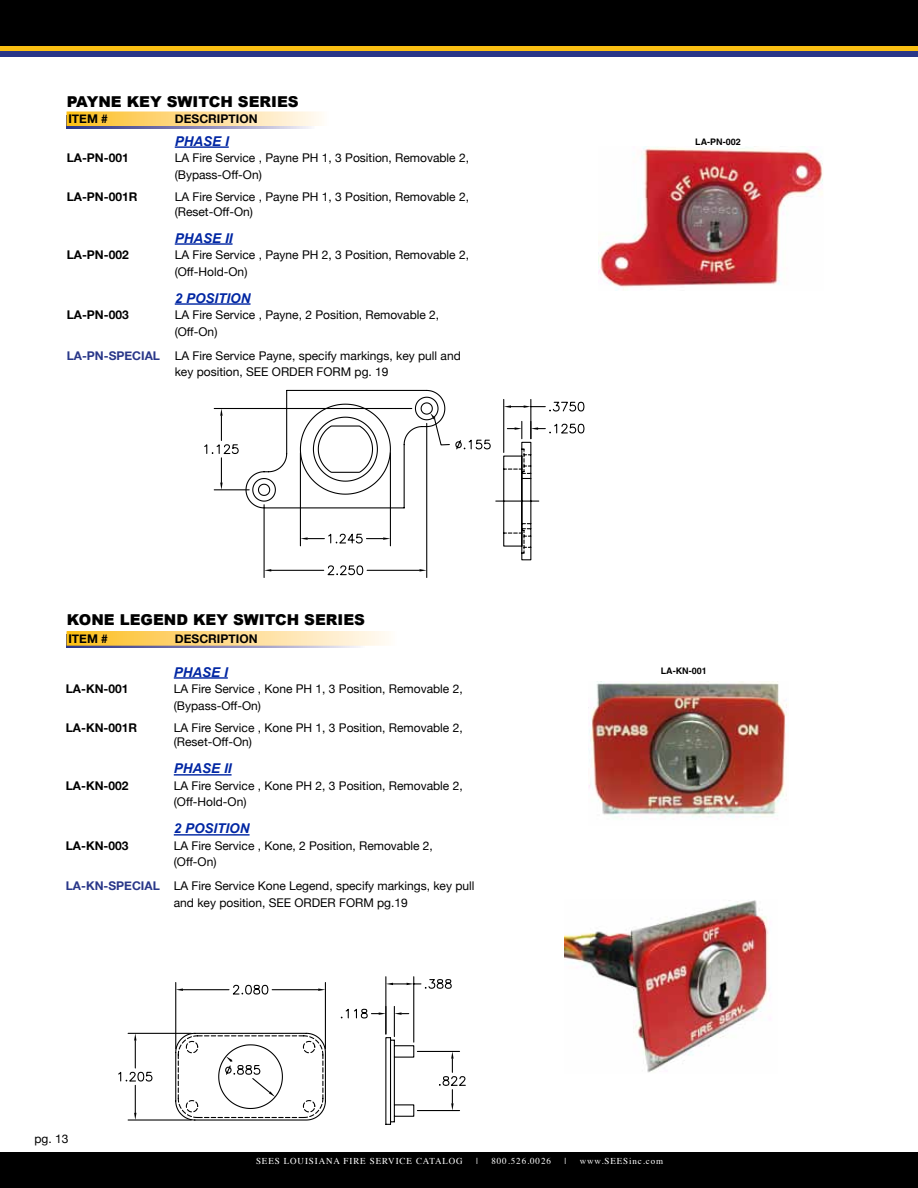
<style>
.page{position:relative;width:918px;height:1188px;background:#fff}
.page>*{position:absolute;margin:0;border:0;box-sizing:border-box;transform-origin:0 0}
.t1{font:900 15px "Arial";color:#000}
.t2{font:italic 700 13.5px "Arial";color:#0026a3}
.t3{font:12px/16.5px "Helvetica Neue";color:#000}
.t4{font:700 12px "Helvetica Neue";color:#000}
.t5{font:9px "Times";letter-spacing:.1em;color:#fff}
.t6{font:700 9px "Helvetica";color:#000}
.s1{font-weight:700;color:#293789}
</style>
<div class="page">
<svg style="left:0;top:50px;width:918px;height:6px;background:#4c4d75"></svg>
<div style="left:0;top:0;width:918px;height:50px;background:linear-gradient(to right,#fbbf12,#fbbf12)"></div>
<div style="left:0;top:1153px;width:918px;height:35px;background:#000"></div>
<div style="left:0;top:0;width:918px;height:45px;background:#000"></div>
<svg style="left:204px;top:389px;width:381px;height:189px"></svg>
<svg style="left:118px;top:976px;width:348px;height:149px"></svg>
<img style="left:598px;top:147px;width:225px;height:143px">
<img style="left:588px;top:681px;width:199px;height:137px">
<img style="left:564px;top:900px;width:207px;height:173px">
<hr style="left:175px;top:146px;width:54px;height:2px;background:#0026a3">
<hr style="left:175px;top:243px;width:58px;height:2px;background:#0026a3">
<hr style="left:175px;top:303px;width:76px;height:2px;background:#0026a3">
<hr style="left:174px;top:677px;width:54px;height:2px;background:#0026a3">
<hr style="left:174px;top:774px;width:58px;height:2px;background:#0026a3">
<hr style="left:174px;top:834px;width:76px;height:2px;background:#0026a3">
<svg style="left:67px;top:126px;width:244px;height:2px"></svg>
<svg style="left:70px;top:114px;width:252px;height:9px;background:#fedb8c"></svg>
<div style="left:67px;top:111px;width:498px;height:15px;border:2px solid #fff"></div>
<svg style="left:67px;top:646px;width:293px;height:2px"></svg>
<svg style="left:70px;top:634px;width:319px;height:9px;background:#fedb8c"></svg>
<div style="left:67px;top:631px;width:629px;height:15px;border:2px solid #fff"></div>
<p class="t1" style="left:67px;top:91px;width:233px">PAYNE KEY SWITCH SERIES</p>
<p class="t4" style="left:68px;top:112px;width:41px">ITEM #</p>
<p class="t4" style="left:175px;top:112px;width:84px">DESCRIPTION</p>
<p class="t2" style="left:175px;top:132px;width:56px">PHASE I</p>
<p class="t4" style="left:67px;top:150px;width:64px">LA-PN-001</p>
<p class="t3" style="left:175px;top:150px;width:296px">LA Fire Service , Payne PH 1, 3 Position, Removable 2, (Bypass-Off-On)</p>
<p class="t4" style="left:67px;top:189px;width:72px">LA-PN-001R</p>
<p class="t3" style="left:175px;top:190px;width:296px;line-height:14.4px">LA Fire Service , Payne PH 1, 3 Position, Removable 2, (Reset-Off-On)</p>
<p class="t2" style="left:175px;top:229px;width:59px">PHASE II</p>
<p class="t4" style="left:67px;top:247px;width:64px">LA-PN-002</p>
<p class="t3" style="left:175px;top:246px;width:296px">LA Fire Service , Payne PH 2, 3 Position, Removable 2, (Off-Hold-On)</p>
<p class="t2" style="left:175px;top:289px;width:77px">2 POSITION</p>
<p class="t4" style="left:67px;top:307px;width:64px">LA-PN-003</p>
<p class="t3" style="left:175px;top:306px;width:266px">LA Fire Service , Payne, 2 Position, Removable 2, (Off-On)</p>
<p class="t3" style="left:175px;top:347px;width:288px;text-indent:-108px"><span class="s1">LA-PN-SPECIAL</span> LA Fire Service Payne, specify markings, key pull and key position, SEE ORDER FORM pg. 19</p>
<p class="t1" style="left:67px;top:608px;width:300px">KONE LEGEND KEY SWITCH SERIES</p>
<p class="t4" style="left:68px;top:631px;width:41px">ITEM #</p>
<p class="t4" style="left:175px;top:631px;width:84px">DESCRIPTION</p>
<p class="t2" style="left:174px;top:663px;width:56px">PHASE I</p>
<p class="t4" style="left:66px;top:681px;width:64px">LA-KN-001</p>
<p class="t3" style="left:174px;top:680px;width:290px">LA Fire Service , Kone PH 1, 3 Position, Removable 2, (Bypass-Off-On)</p>
<p class="t4" style="left:66px;top:720px;width:73px">LA-KN-001R</p>
<p class="t3" style="left:174px;top:720px;width:290px;line-height:14.4px">LA Fire Service , Kone PH 1, 3 Position, Removable 2, (Reset-Off-On)</p>
<p class="t2" style="left:174px;top:760px;width:59px">PHASE II</p>
<p class="t4" style="left:66px;top:778px;width:64px">LA-KN-002</p>
<p class="t3" style="left:174px;top:777px;width:290px">LA Fire Service , Kone PH 2, 3 Position, Removable 2, (Off-Hold-On)</p>
<p class="t2" style="left:174px;top:820px;width:77px">2 POSITION</p>
<p class="t4" style="left:66px;top:838px;width:64px">LA-KN-003</p>
<p class="t3" style="left:174px;top:837px;width:261px">LA Fire Service , Kone, 2 Position, Removable 2, (Off-On)</p>
<p class="t3" style="left:174px;top:878px;width:302px;text-indent:-108px"><span class="s1">LA-KN-SPECIAL</span> LA Fire Service Kone Legend, specify markings, key pull and key position, SEE ORDER FORM pg.19</p>
<p class="t3" style="left:34px;top:1130px;width:36px">pg. 13</p>
<p class="t6" style="left:695px;top:136px;width:47px">LA-PN-002</p>
<p class="t6" style="left:661px;top:665px;width:47px">LA-KN-001</p>
<p class="t5" style="left:256px;top:1153px;width:208px">SEES LOUISIANA FIRE SERVICE CATALOG</p>
<p class="t5" style="left:476px;top:1153px;width:3px">|</p>
<p class="t5" style="left:492px;top:1153px;width:61px">800.526.0026</p>
<p class="t5" style="left:564px;top:1153px;width:3px">|</p>
<p class="t5" style="left:580px;top:1153px;width:85px">www.SEESinc.com</p>
</div>
